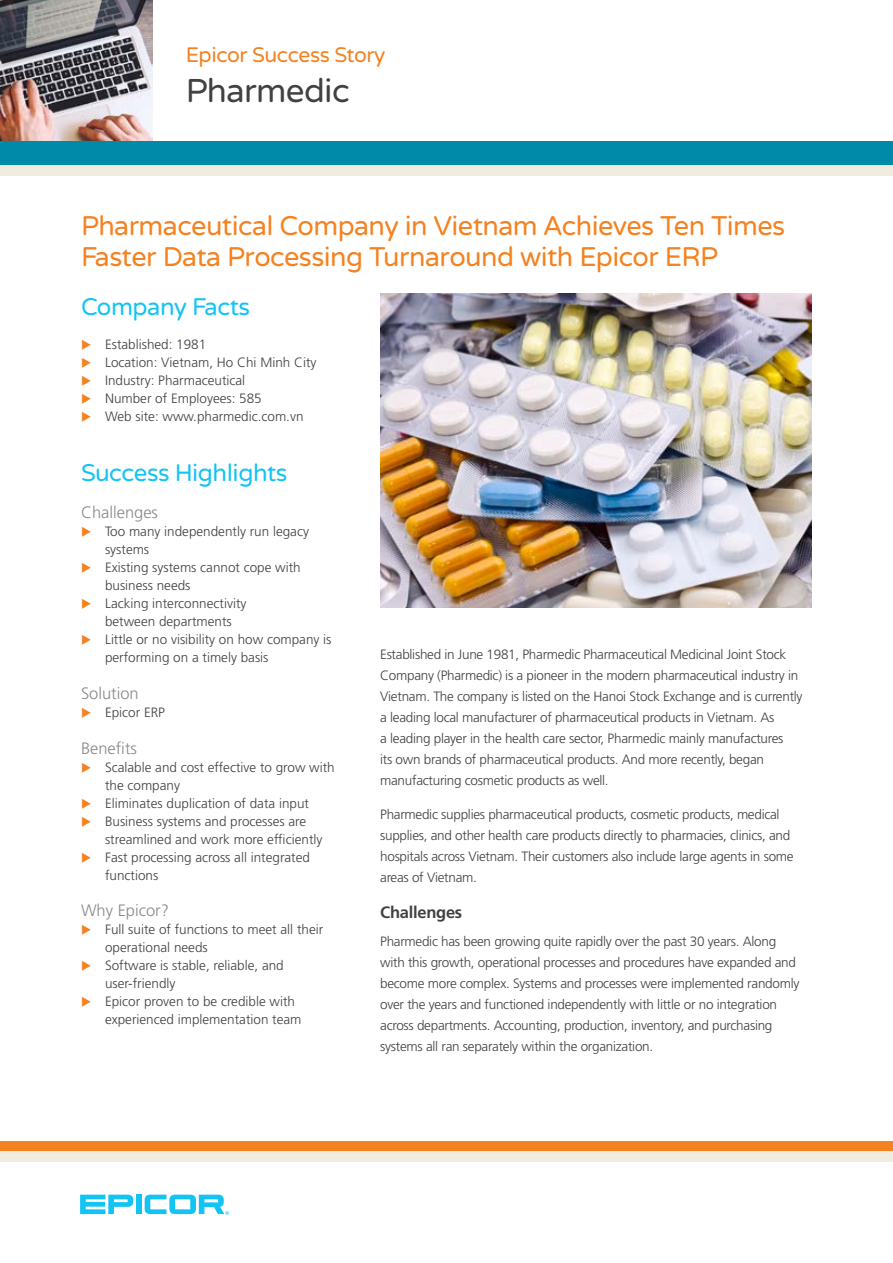
<style>
.page{position:relative;width:893px;height:1263px;background:#fff}
.page>*{position:absolute;margin:0;border:0;box-sizing:border-box;transform-origin:0 0}
.Company_Name{font:33px "Varela Round";letter-spacing:-.02em;color:#414042}
.Intro_Statement{font:27px "Varela Round";letter-spacing:-.02em;color:#f58220}
.Body_Heading{font:24px "Varela Round";letter-spacing:-.02em;color:#12c3f4}
.Epicor_Success_Story{font:21px "Varela Round";letter-spacing:-.02em;color:#f58220}
.Bulleted_List_Titles{font:300 16.5px "Frutiger LT Std";color:#86898d}
.Body_Subtitle{font:700 16.5px "Frutiger LT Std";letter-spacing:-.015em;color:#414042}
.Body_copy{font:300 13.5px/21px "Frutiger LT Std";letter-spacing:-.02em;color:#414042}
.Body_copy-2{font:300 13.5px/18px "Frutiger LT Std";color:#414042}
</style>
<div class="page">
<div style="left:0;top:1141px;width:893px;height:10px;background:#f58220"></div>
<div style="left:0;top:1151px;width:893px;height:10px;background:#f0ede0"></div>
<div style="left:136px;top:1194px;width:6px;height:20px;background:#12c3f4"></div>
<svg style="left:80px;top:1194px;width:53px;height:20px"></svg>
<svg style="left:145px;top:1194px;width:84px;height:21px"></svg>
<img style="left:0;top:0;width:153px;height:141px">
<div style="left:0;top:141px;width:893px;height:24px;background:#008aa9"></div>
<div style="left:0;top:165px;width:893px;height:11px;background:#f0ede0"></div>
<img style="left:380px;top:293px;width:432px;height:315px">
<p class="Epicor_Success_Story" style="left:186px;top:43px;width:201px">Epicor Success Story</p>
<p class="Company_Name" style="left:186px;top:72px;width:165px">Pharmedic</p>
<p class="Intro_Statement" style="left:81px;top:210px;width:706px">Pharmaceutical Company in Vietnam Achieves Ten Times</p>
<p class="Intro_Statement" style="left:81px;top:242px;width:639px">Faster Data Processing Turnaround with Epicor ERP</p>
<p class="Body_Heading" style="left:81px;top:293px;width:170px">Company Facts</p>
<p class="Body_copy-2" style="left:105px;top:336px;width:103px">Established: 1981</p>
<p class="Body_copy-2" style="left:105px;top:354px;width:213px">Location: Vietnam, Ho Chi Minh City</p>
<p class="Body_copy-2" style="left:105px;top:372px;width:142px">Industry: Pharmaceutical</p>
<p class="Body_copy-2" style="left:105px;top:390px;width:158px">Number of Employees: 585</p>
<p class="Body_copy-2" style="left:105px;top:408px;width:200px">Web site: www.pharmedic.com.vn</p>
<p class="Body_Heading" style="left:81px;top:459px;width:208px">Success Highlights</p>
<p class="Bulleted_List_Titles" style="left:81px;top:503px;width:79px">Challenges</p>
<p class="Body_copy-2" style="left:105px;top:522px;width:206px">Too many independently run legacy systems</p>
<p class="Body_copy-2" style="left:105px;top:558px;width:197px">Existing systems cannot cope with business needs</p>
<p class="Body_copy-2" style="left:105px;top:594px;width:143px">Lacking interconnectivity between departments</p>
<p class="Body_copy-2" style="left:105px;top:630px;width:228px">Little or no visibility on how company is performing on a timely basis</p>
<p class="Bulleted_List_Titles" style="left:81px;top:684px;width:59px">Solution</p>
<p class="Body_copy-2" style="left:105px;top:703px;width:62px">Epicor ERP</p>
<p class="Bulleted_List_Titles" style="left:81px;top:738px;width:57px">Benefits</p>
<p class="Body_copy-2" style="left:105px;top:758px;width:231px">Scalable and cost effective to grow with the company</p>
<p class="Body_copy-2" style="left:105px;top:794px;width:206px">Eliminates duplication of data input</p>
<p class="Body_copy-2" style="left:105px;top:812px;width:219px">Business systems and processes are streamlined and work more efficiently</p>
<p class="Body_copy-2" style="left:105px;top:848px;width:207px">Fast processing across all integrated functions</p>
<p class="Bulleted_List_Titles" style="left:81px;top:901px;width:89px">Why Epicor?</p>
<p class="Body_copy-2" style="left:105px;top:921px;width:220px">Full suite of functions to meet all their operational needs</p>
<p class="Body_copy-2" style="left:105px;top:957px;width:180px">Software is stable, reliable, and user-friendly</p>
<p class="Body_copy-2" style="left:105px;top:993px;width:198px">Epicor proven to be credible with experienced implementation team</p>
<p class="Body_copy" style="left:380px;top:644px;width:424px">Established in June 1981, Pharmedic Pharmaceutical Medicinal Joint Stock Company (Pharmedic) is a pioneer in the modern pharmaceutical industry in Vietnam. The company is listed on the Hanoi Stock Exchange and is currently a leading local manufacturer of pharmaceutical products in Vietnam. As<br>a leading player in the health care sector, Pharmedic mainly manufactures<br>its own brands of pharmaceutical products. And more recently, began manufacturing cosmetic products as well.</p>
<p class="Body_copy" style="left:380px;top:804px;width:415px">Pharmedic supplies pharmaceutical products, cosmetic products, medical supplies, and other health care products directly to pharmacies, clinics, and hospitals across Vietnam. Their customers also include large agents in some areas of Vietnam.</p>
<p class="Body_Subtitle" style="left:380px;top:903px;width:84px">Challenges</p>
<p class="Body_copy" style="left:380px;top:931px;width:421px">Pharmedic has been growing quite rapidly over the past 30 years. Along with this growth, operational processes and procedures have expanded and become more complex. Systems and processes were implemented randomly over the years and functioned independently with little or no integration across departments. Accounting, production, inventory, and purchasing systems all ran separately within the organization.</p>
</div>
